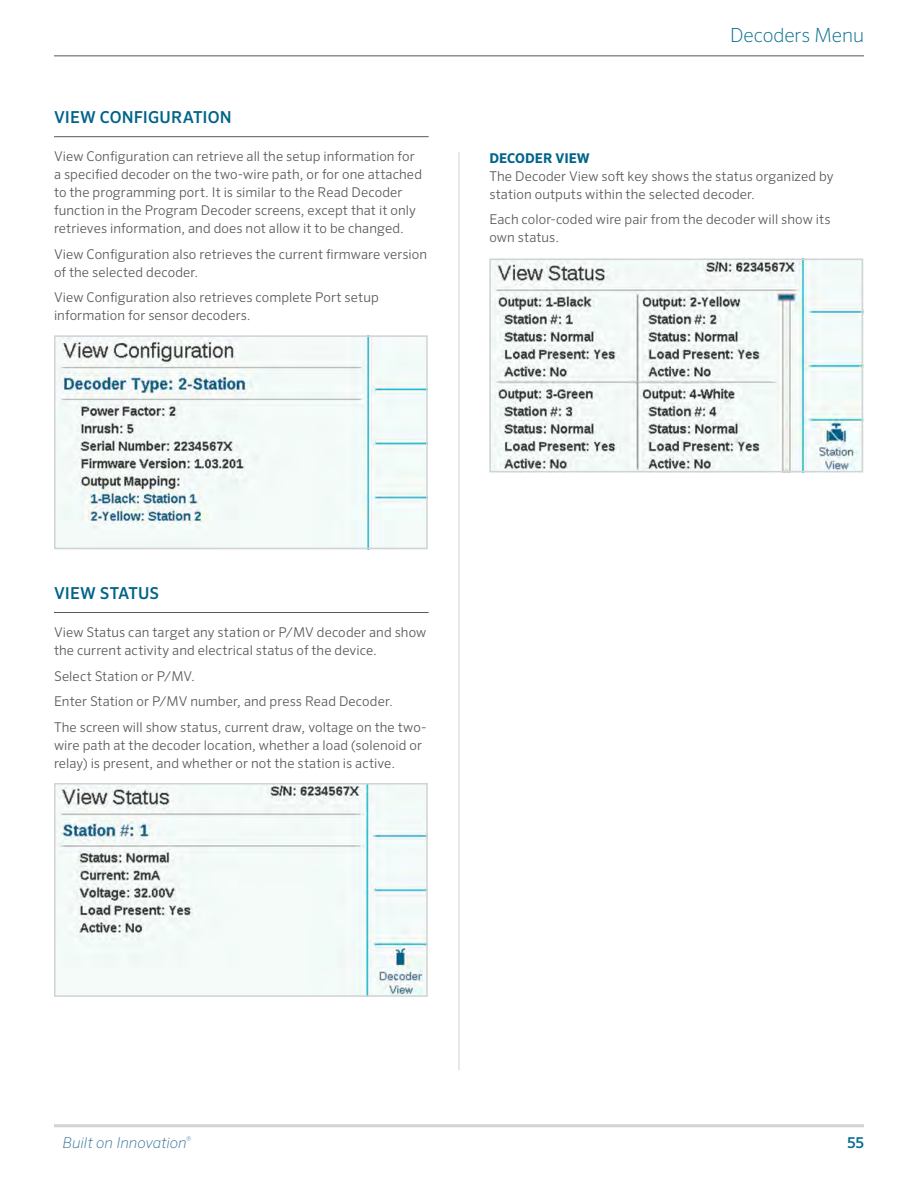
<style>
.page{position:relative;width:918px;height:1188px;background:#fff}
.page>*{position:absolute;margin:0;border:0;box-sizing:border-box;transform-origin:0 0}
.t1{font:200 19.5px "Sero Pro";letter-spacing:-.005em;color:#086d90}
.t2{font:500 16.5px "Sero Pro";letter-spacing:.005em;color:#006488}
.t3{font:italic 200 15px "Sero Pro";color:#387799}
.t4{font:500 15px "Sero Pro";color:#086d90}
.t5{font:300 13.5px/18px "Sero Pro";letter-spacing:.005em;color:#58595b}
.t6{font:700 13.5px "Sero Pro";letter-spacing:.005em;color:#006488}
</style>
<div class="page">
<hr style="left:54px;top:1124px;width:810px;height:3px;background:#d1d3d4">
<hr style="left:54px;top:56px;width:810px;height:1px;background:#58595b">
<img style="left:57px;top:338px;width:368px;height:208px">
<div style="left:54px;top:335px;width:374px;height:214px;border:2px solid #d1d3d4"></div>
<img style="left:57px;top:786px;width:368px;height:208px">
<div style="left:54px;top:783px;width:374px;height:214px;border:2px solid #d1d3d4"></div>
<img style="left:492px;top:262px;width:368px;height:207px">
<div style="left:489px;top:259px;width:374px;height:213px;border:2px solid #d1d3d4"></div>
<hr style="left:459px;top:152px;width:1px;height:918px;background:#d1d3d4">
<hr style="left:54px;top:136px;width:375px;height:1px;background:#58595b">
<hr style="left:54px;top:612px;width:375px;height:1px;background:#58595b">
<p class="t2" style="left:54px;top:107px;width:179px">VIEW CONFIGURATION</p>
<p class="t5" style="left:54px;top:147px;width:370px">View Configuration can retrieve all the setup information for a specified decoder on the two-wire path, or for one attached to the programming port. It is similar to the Read Decoder function in the Program Decoder screens, except that it only retrieves information, and does not allow it to be changed.</p>
<p class="t5" style="left:54px;top:245px;width:375px">View Configuration also retrieves the current firmware version of the selected decoder.</p>
<p class="t5" style="left:54px;top:288px;width:326px">View Configuration also retrieves complete Port setup information for sensor decoders.</p>
<h1 class="t1" style="left:730px;top:24px;width:135px">Decoders Menu</h1>
<p class="t6" style="left:489px;top:150px;width:102px">DECODER VIEW</p>
<p class="t5" style="left:489px;top:167px;width:346px">The Decoder View soft key shows the status organized by station outputs within the selected decoder.</p>
<p class="t5" style="left:489px;top:210px;width:343px">Each color-coded wire pair from the decoder will show its own status.</p>
<p class="t2" style="left:54px;top:583px;width:106px">VIEW STATUS</p>
<p class="t5" style="left:54px;top:623px;width:374px">View Status can target any station or P/MV decoder and show the current activity and electrical status of the device.</p>
<p class="t5" style="left:54px;top:663px;width:374px;line-height:25.5px">Select Station or P/MV.<br>Enter Station or P/MV number, and press Read Decoder.<br>The screen will show status, current draw, voltage on the two-</p>
<p class="t5" style="left:54px;top:736px;width:370px">wire path at the decoder location, whether a load (solenoid or relay) is present, and whether or not the station is active.</p>
<p class="t3" style="left:63px;top:1133px;width:130px">Built on Innovation<sup>®</sup></p>
<p class="t4" style="left:847px;top:1133px;width:18px">55</p>
</div>
